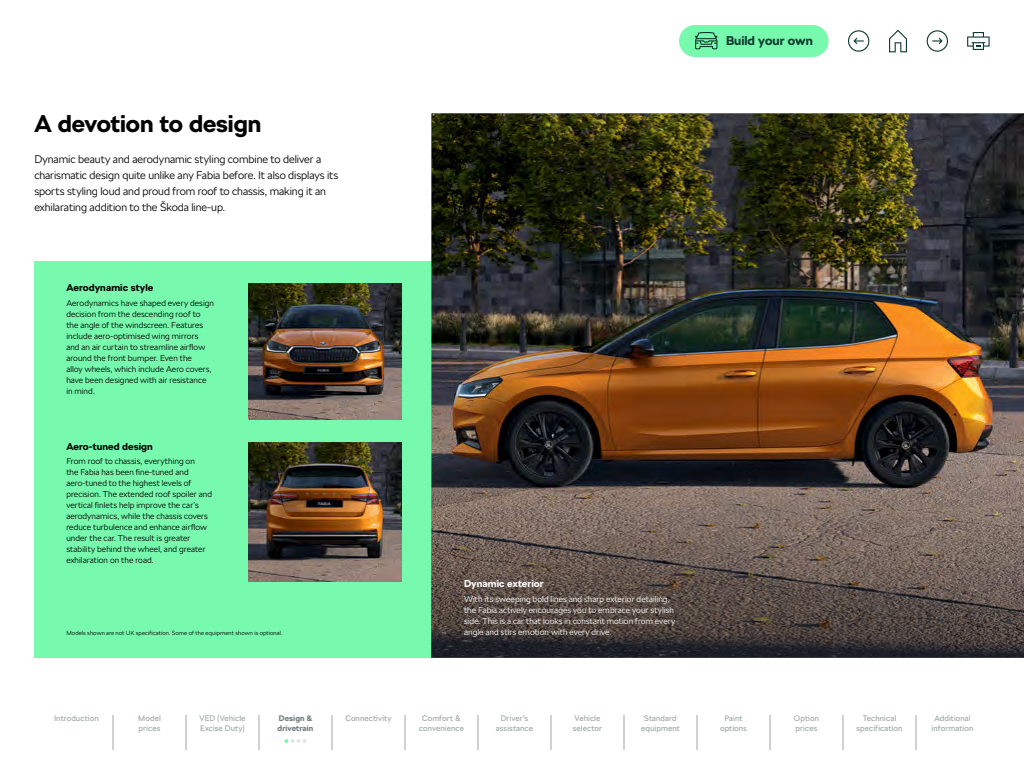
<style>
.page{position:relative;width:1024px;height:768px;background:#fff}
.page>*{position:absolute;margin:0;border:0;box-sizing:border-box;transform-origin:0 0}
.t1{font:700 24px "SKODA Next";color:#000}
.t2{font:700 12.7px "SKODA Next";color:#0e3a2f}
.t3{font:300 11px/16px "SKODA Next";letter-spacing:-.005em;color:#000}
.t4{font:700 10px "SKODA Next";letter-spacing:.005em;color:#000}
.t5{font:700 10px "SKODA Next";letter-spacing:.005em;color:#fff}
.t6{font:300 8.5px/11px "SKODA Next";letter-spacing:.005em;color:#000}
.t7{font:300 8.5px/11px "SKODA Next";letter-spacing:.01em;color:#fff}
.t8{font:8px/10px "SKODA Next";letter-spacing:.01em;color:#a0a7a8;text-align:center}
.t9{font:700 8px/10px "SKODA Next";letter-spacing:.015em;color:#6f797a}
.t10{font:300 6px "SKODA Next";letter-spacing:.02em;color:#000}
</style>
<div class="page">
<div style="left:679px;top:25px;width:150px;height:32px;background:#78faae;border-radius:16px"></div>
<svg style="left:695px;top:32px;width:23px;height:17px"></svg>
<svg style="left:889px;top:30px;width:18px;height:22px"></svg>
<svg style="left:967px;top:32px;width:23px;height:18px"></svg>
<svg style="left:848px;top:30px;width:21px;height:22px"></svg>
<svg style="left:927px;top:30px;width:21px;height:22px"></svg>
<div style="left:34px;top:261px;width:397px;height:397px;background:#78faae"></div>
<img style="left:431px;top:113px;width:593px;height:545px">
<img style="left:249px;top:283px;width:153px;height:137px">
<img style="left:249px;top:442px;width:153px;height:140px">
<svg style="left:431px;top:459px;width:593px;height:198px"></svg>
<hr style="left:259px;top:715px;width:1px;height:35px;background:#a0a7a8">
<hr style="left:332px;top:715px;width:1px;height:35px;background:#a0a7a8">
<hr style="left:405px;top:715px;width:1px;height:35px;background:#a0a7a8">
<hr style="left:478px;top:715px;width:1px;height:35px;background:#a0a7a8">
<hr style="left:551px;top:715px;width:1px;height:35px;background:#a0a7a8">
<hr style="left:624px;top:715px;width:1px;height:35px;background:#a0a7a8">
<hr style="left:697px;top:715px;width:1px;height:35px;background:#a0a7a8">
<hr style="left:770px;top:715px;width:1px;height:35px;background:#a0a7a8">
<hr style="left:113px;top:715px;width:1px;height:35px;background:#a0a7a8">
<hr style="left:186px;top:715px;width:1px;height:35px;background:#a0a7a8">
<hr style="left:843px;top:715px;width:1px;height:35px;background:#a0a7a8">
<hr style="left:916px;top:715px;width:1px;height:35px;background:#a0a7a8">
<svg style="left:284px;top:739px;width:23px;height:4px"></svg>
<h1 class="t1" style="left:34px;top:109px;width:229px">A devotion to design</h1>
<p class="t3" style="left:34px;top:151px;width:305px">Dynamic beauty and aerodynamic styling combine to deliver a charismatic design quite unlike any Fabia before. It also displays its sports styling loud and proud from roof to chassis, making it an exhilarating addition to the Škoda line-up.</p>
<p class="t4" style="left:66px;top:282px;width:89px">Aerodynamic style</p>
<p class="t6" style="left:66px;top:297px;width:149px">Aerodynamics have shaped every design decision from the descending roof to the angle of the windscreen. Features include aero-optimised wing mirrors<br>and an air curtain to streamline airflow around the front bumper. Even the<br>alloy wheels, which include Aero covers, have been designed with air resistance in mind.</p>
<p class="t4" style="left:66px;top:440px;width:88px">Aero-tuned design</p>
<p class="t6" style="left:66px;top:456px;width:147px">From roof to chassis, everything on<br>the Fabia has been fine-tuned and aero-tuned to the highest levels of precision. The extended roof spoiler and vertical finlets help improve the car’s aerodynamics, while the chassis covers reduce turbulence and enhance airflow under the car. The result is greater stability behind the wheel, and greater exhilaration on the road.</p>
<p class="t10" style="left:66px;top:629px;width:218px">Models shown are not UK specification. Some of the equipment shown is optional.</p>
<h2 class="t2" style="left:726px;top:33px;width:89px">Build your own</h2>
<p class="t5" style="left:464px;top:578px;width:81px">Dynamic exterior</p>
<p class="t7" style="left:464px;top:593px;width:213px">With its sweeping bold lines and sharp exterior detailing, the Fabia actively encourages you to embrace your stylish side. This is a car that looks in constant motion from every angle and stirs emotion with every drive.</p>
<p class="t8" style="left:54px;top:713px;width:46px">Introduction</p>
<p class="t8" style="left:138px;top:713px;width:24px;text-align:left">Model prices</p>
<p class="t8" style="left:199px;top:713px;width:48px;text-align:left">VED (Vehicle<br>Excise Duty)</p>
<p class="t9" style="left:278px;top:713px;width:37px">Design &amp; drivetrain</p>
<p class="t8" style="left:345px;top:713px;width:48px">Connectivity</p>
<p class="t8" style="left:419px;top:713px;width:46px">Comfort &amp; convenience</p>
<p class="t8" style="left:496px;top:713px;width:39px">Driver’s assistance</p>
<p class="t8" style="left:573px;top:713px;width:31px;text-align:left">Vehicle selector</p>
<p class="t8" style="left:641px;top:713px;width:40px">Standard equipment</p>
<p class="t8" style="left:720px;top:713px;width:28px">Paint options</p>
<p class="t8" style="left:794px;top:713px;width:27px;text-align:left">Option prices</p>
<p class="t8" style="left:857px;top:713px;width:47px">Technical specification</p>
<p class="t8" style="left:932px;top:713px;width:43px">Additional information</p>
</div>
